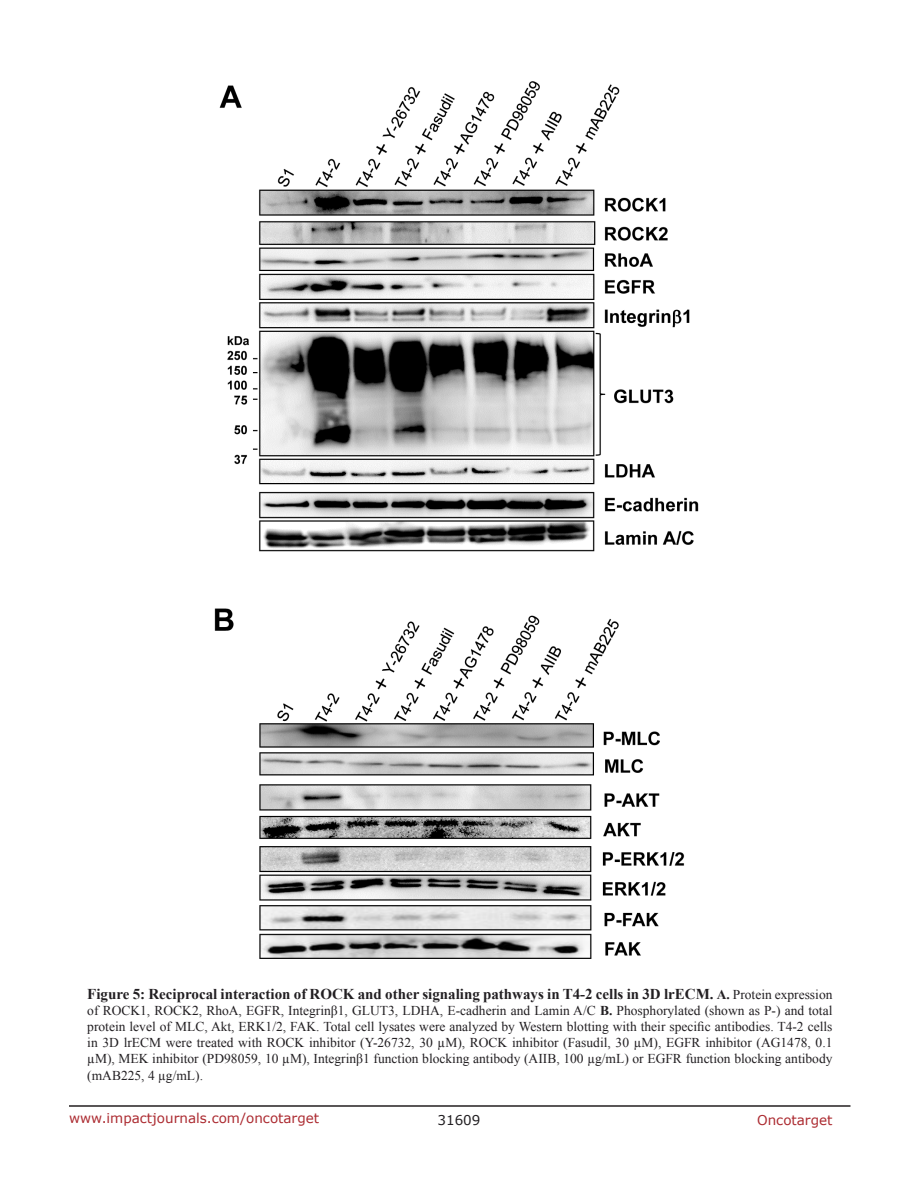
<style>
.page{position:relative;width:918px;height:1188px;background:#fff}
.page>*{position:absolute;margin:0;border:0;box-sizing:border-box;transform-origin:0 0}
.FigureText{font:700 15px "Times New Roman";color:#221f22}
.FigureText-2{font:13.5px/16.2px "Times New Roman";color:#221f22;text-align:justify}
.t1{font:13.5px "Verdana";color:#ac2b31}
.t2{font:13.5px "Verdana";color:#221f22}
.s1{font-size:13.5px}
.s2{font-weight:400;font-size:13.5px}
.s3{font-weight:700}
</style>
<div class="page">
<hr style="left:69px;top:1105px;width:781px;height:2px;background:#231f20">
<img style="left:214px;top:81px;width:485px;height:878px">
<p class="FigureText" style="left:87px;top:983px;width:747px">Figure 5: Reciprocal interaction of ROCK and other signaling pathways in T4-2 cells in 3D lrECM. <span class="s1">A.</span> <span class="s2">Protein expression</span></p>
<p class="FigureText-2" style="left:87px;top:1002px;width:747px">of ROCK1, ROCK2, RhoA, EGFR, Integrinβ1, GLUT3, LDHA, E-cadherin and Lamin A/C <span class="s3">B.</span> Phosphorylated (shown as P-) and total protein level of MLC, Akt, ERK1/2, FAK. Total cell lysates were analyzed by Western blotting with their specific antibodies. T4-2 cells in 3D lrECM were treated with ROCK inhibitor (Y-26732, 30 µM), ROCK inhibitor (Fasudil, 30 µM), EGFR inhibitor (AG1478, 0.1 µM), MEK inhibitor (PD98059, 10 µM), Integrinβ1 function blocking antibody (AIIB, 100 µg/mL) or EGFR function blocking antibody (mAB225, 4 µg/mL).</p>
<p class="t1" style="left:69px;top:1109px;width:252px">www.impactjournals.com/oncotarget</p>
<p class="t2" style="left:438px;top:1111px;width:44px">31609</p>
<p class="t1" style="left:757px;top:1111px;width:77px">Oncotarget</p>
</div>
